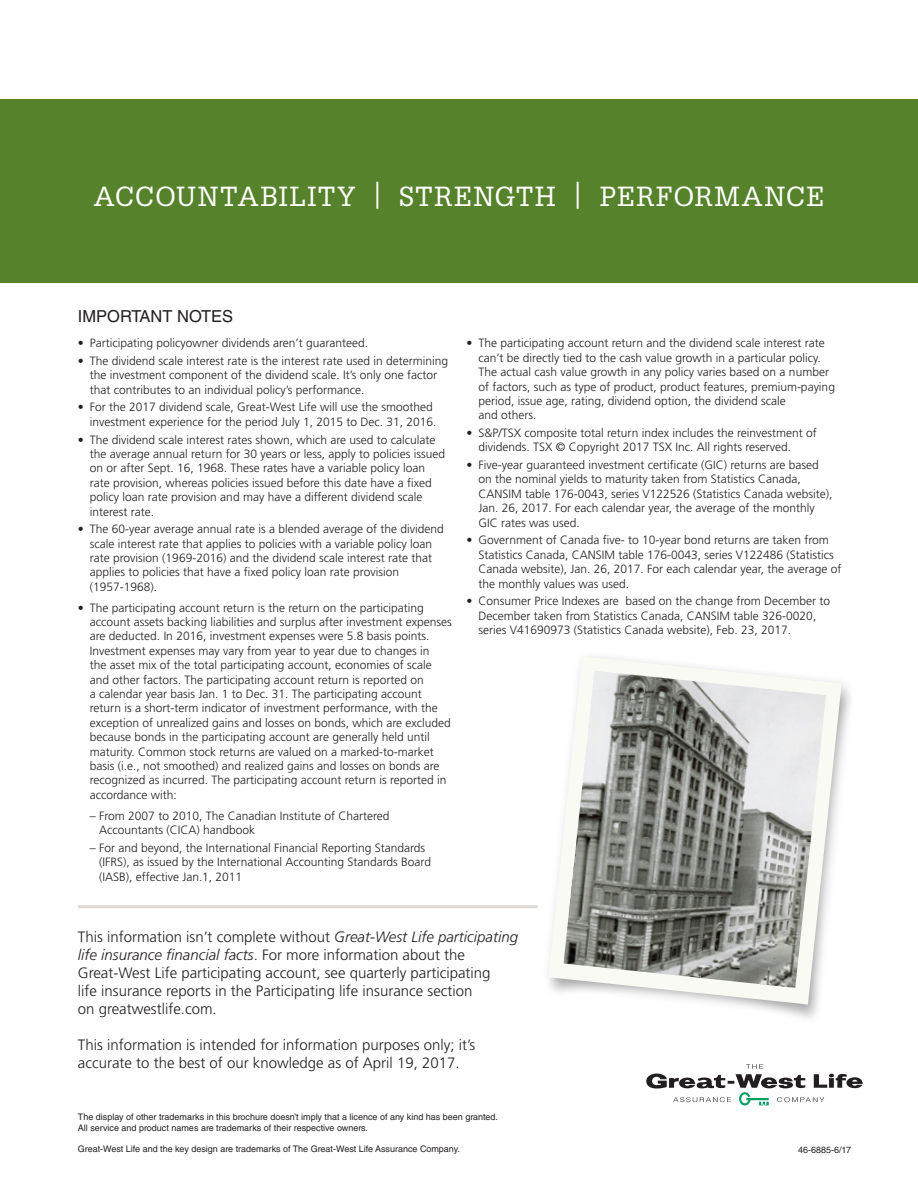
<style>
.page{position:relative;width:918px;height:1188px;background:#fff}
.page>*{position:absolute;margin:0;border:0;box-sizing:border-box;transform-origin:0 0}
.t1{font:27px "Glypha LT Std";letter-spacing:.04em;color:#fff}
.t2{font:16.5px "Helvetica LT Std";color:#231f20}
.t3{font:300 15px/18px "Frutiger LT Std";color:#231f20}
.t4{font:300 12px/14.4px "Frutiger LT Std";color:#231f20}
.t5{font:9px/10.8px "Helvetica LT Std";color:#231f20}
.s1{font-family:"Helvetica Neue LT Std"}
.s2{font-style:italic}
</style>
<div class="page">
<div style="left:0;top:99px;width:918px;height:184px;background:#56822b"></div>
<hr style="left:78px;top:905px;width:460px;height:3px;background:#ded9d4">
<svg style="left:646px;top:1064px;width:217px;height:42px"></svg>
<div style="left:541px;top:649px;width:315px;height:370px;background:#231f20;opacity:.22"></div>
<svg style="left:548px;top:656px;width:294px;height:348px"></svg>
<img style="left:564px;top:671px;width:262px;height:317px">
<h1 class="t1" style="left:94px;top:180px;width:732px">ACCOUNTABILITY <span class="s1">|</span> STRENGTH <span class="s1">|</span> PERFORMANCE</h1>
<h2 class="t2" style="left:78px;top:307px;width:157px">IMPORTANT NOTES</h2>
<p class="t4" style="left:78px;top:336px;width:292px">• Participating policyowner dividends aren’t guaranteed.</p>
<p class="t4" style="left:90px;top:354px;width:360px;text-indent:-12px">• The dividend scale interest rate is the interest rate used in determining the investment component of the dividend scale. It’s only one factor that contributes to an individual policy’s performance.</p>
<p class="t4" style="left:90px;top:400px;width:348px;text-indent:-12px">• For the 2017 dividend scale, Great-West Life will use the smoothed investment experience for the period July 1, 2015 to Dec. 31, 2016.</p>
<p class="t4" style="left:90px;top:432px;width:357px;text-indent:-12px">• The dividend scale interest rates shown, which are used to calculate the average annual return for 30 years or less, apply to policies issued on or after Sept. 16, 1968. These rates have a variable policy loan rate provision, whereas policies issued before this date have a fixed policy loan rate provision and may have a different dividend scale interest rate.</p>
<p class="t4" style="left:90px;top:522px;width:356px;text-indent:-12px">• The 60-year average annual rate is a blended average of the dividend scale interest rate that applies to policies with a variable policy loan rate provision (1969-2016) and the dividend scale interest rate that applies to policies that have a fixed policy loan rate provision (1957-1968).</p>
<p class="t4" style="left:90px;top:600px;width:364px;text-indent:-12px">• The participating account return is the return on the participating account assets backing liabilities and surplus after investment expenses are deducted. In 2016, investment expenses were 5.8 basis points.<br>Investment expenses may vary from year to year due to changes in<br>the asset mix of the total participating account, economies of scale and other factors. The participating account return is reported on<br>a calendar year basis Jan. 1 to Dec. 31. The participating account return is a short-term indicator of investment performance, with the exception of unrealized gains and losses on bonds, which are excluded because bonds in the participating account are generally held until maturity. Common stock returns are valued on a marked-to-market basis (i.e., not smoothed) and realized gains and losses on bonds are recognized as incurred. The participating account return is reported in accordance with:</p>
<p class="t4" style="left:99px;top:809px;width:292px;text-indent:-9px">– From 2007 to 2010, The Canadian Institute of Chartered<br>Accountants (CICA) handbook</p>
<p class="t4" style="left:99px;top:841px;width:333px;text-indent:-9px">– For and beyond, the International Financial Reporting Standards (IFRS), as issued by the International Accounting Standards Board (IASB), effective Jan.1, 2011</p>
<p class="t4" style="left:479px;top:336px;width:358px;text-indent:-12px">• The participating account return and the dividend scale interest rate can’t be directly tied to the cash value growth in a particular policy.<br>The actual cash value growth in any policy varies based on a number of factors, such as type of product, product features, premium-paying period, issue age, rating, dividend option, the dividend scale<br>and others.</p>
<p class="t4" style="left:479px;top:426px;width:340px;text-indent:-12px">• S&amp;P/TSX composite total return index includes the reinvestment of dividends. TSX © Copyright 2017 TSX Inc. All rights reserved.</p>
<p class="t4" style="left:479px;top:458px;width:356px;text-indent:-12px">• Five-year guaranteed investment certificate (GIC) returns are based on the nominal yields to maturity taken from Statistics Canada, CANSIM table 176-0043, series V122526 (Statistics Canada website), Jan. 26, 2017. For each calendar year, the average of the monthly GIC rates was used.</p>
<p class="t4" style="left:479px;top:533px;width:364px;text-indent:-12px">• Government of Canada five- to 10-year bond returns are taken from Statistics Canada, CANSIM table 176-0043, series V122486 (Statistics Canada website), Jan. 26, 2017. For each calendar year, the average of the monthly values was used.</p>
<p class="t4" style="left:479px;top:594px;width:353px;text-indent:-12px">• Consumer Price Indexes are based on the change from December to<br>December taken from Statistics Canada, CANSIM table 326-0020, series V41690973 (Statistics Canada website), Feb. 23, 2017.</p>
<p class="t3" style="left:78px;top:928px;width:442px">This information isn’t complete without <span class="s2">Great-West Life participating life insurance financial facts</span>. For more information about the Great-West Life participating account, see quarterly participating<br>life insurance reports in the Participating life insurance section<br>on greatwestlife.com.</p>
<p class="t3" style="left:78px;top:1036px;width:399px">This information is intended for information purposes only; it’s accurate to the best of our knowledge as of April 19, 2017.</p>
<p class="t5" style="left:78px;top:1111px;width:422px">The display of other trademarks in this brochure doesn’t imply that a licence of any kind has been granted.<br>All service and product names are trademarks of their respective owners.</p>
<p class="t5" style="left:78px;top:1144px;width:384px">Great-West Life and the key design are trademarks of The Great-West Life Assurance Company.</p>
<p class="t5" style="left:798px;top:1144px;width:55px">46-6885-6/17</p>
</div>
